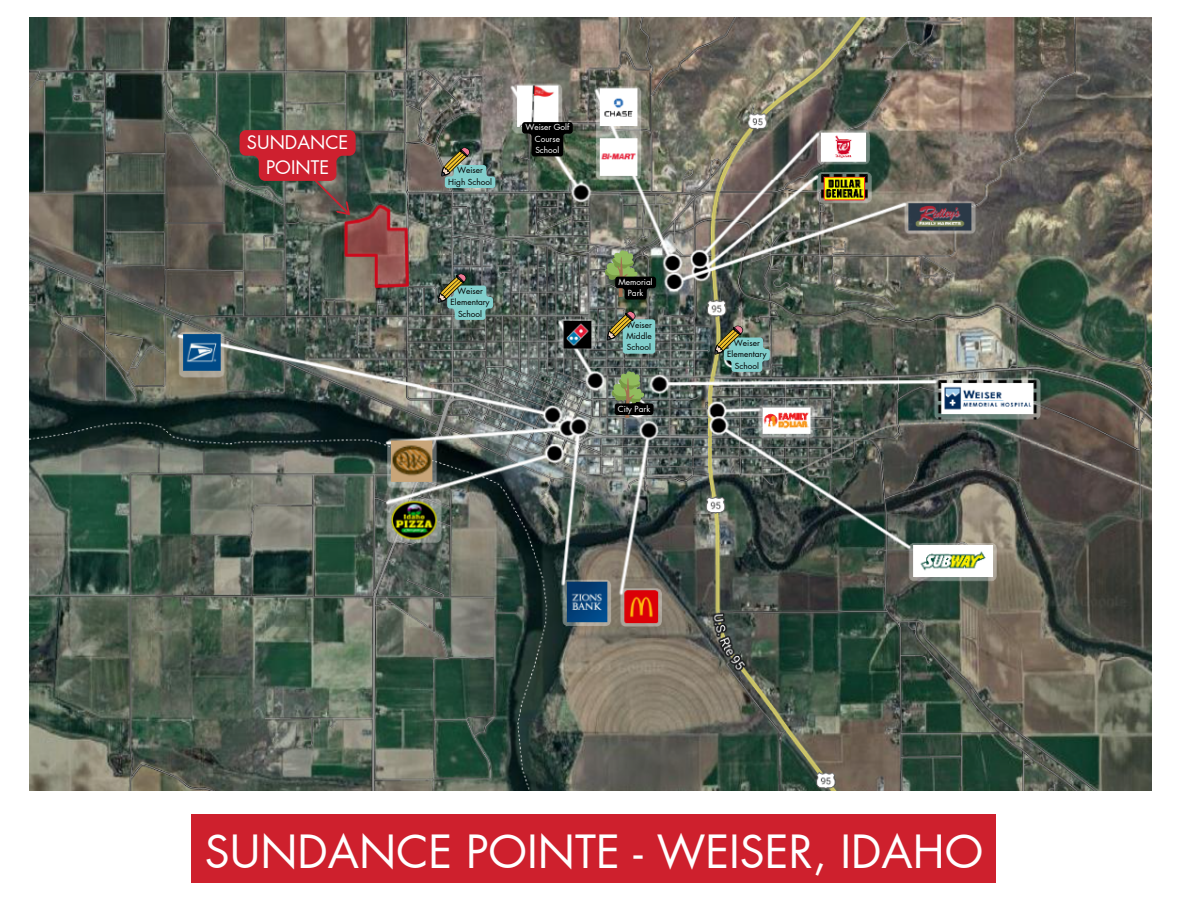
<style>
.page{position:relative;width:1188px;height:918px;background:#fff}
.page>*{position:absolute;margin:0;border:0;box-sizing:border-box;transform-origin:0 0}
.t1{font:44.7px "Futura LT Pro";color:#fff}
.t2{font:18.3px/25.2px "Futura LT Pro";color:#fff;text-align:center}
.t3{font:8.25px/11.4px "Futura LT Pro";color:#000;text-align:center}
.t4{font:8.25px/11.4px "Futura LT Pro";color:#fff;text-align:center}
</style>
<div class="page">
<div style="left:192px;top:815px;width:804px;height:68px;background:#ce202d"></div>
<img style="left:30px;top:18px;width:1122px;height:773px">
<svg style="left:441px;top:147px;width:54px;height:41px;background:#769688"></svg>
<svg style="left:438px;top:273px;width:55px;height:47px;background:#6e9388"></svg>
<svg style="left:607px;top:311px;width:48px;height:43px;background:#769b8e"></svg>
<svg style="left:612px;top:371px;width:32px;height:47px"></svg>
<img style="left:714px;top:325px;width:56px;height:47px">
<svg style="left:522px;top:122px;width:51px;height:34px;background:#151914"></svg>
<svg style="left:605px;top:250px;width:51px;height:50px;background:#4f5c43"></svg>
<div style="left:615px;top:403px;width:39px;height:12px;background:#000;border-radius:3px"></div>
<svg style="left:240px;top:130px;width:116px;height:91px;background:#873d3f"></svg>
<p class="t2" style="left:247px;top:130px;width:103px">SUNDANCE<br>POINTE</p>
<h2 class="t3" style="left:448px;top:165px;width:45px">Weiser<br>High School</h2>
<p class="t4" style="left:525px;top:122px;width:45px">Weiser Golf<br>Course<br>School</p>
<p class="t3" style="left:450px;top:286px;width:41px">Weiser<br>Elementary<br>School</p>
<p class="t4" style="left:618px;top:277px;width:36px">Memorial<br>Park</p>
<p class="t3" style="left:626px;top:319px;width:27px;text-align:justify">Weiser Middle School</p>
<p class="t4" style="left:618px;top:403px;width:34px">City Park</p>
<p class="t3" style="left:727px;top:338px;width:41px">Weiser<br>Elementary<br>School</p>
<p class="t1" style="left:205px;top:831px;width:780px">SUNDANCE POINTE - WEISER, IDAHO</p>
</div>
